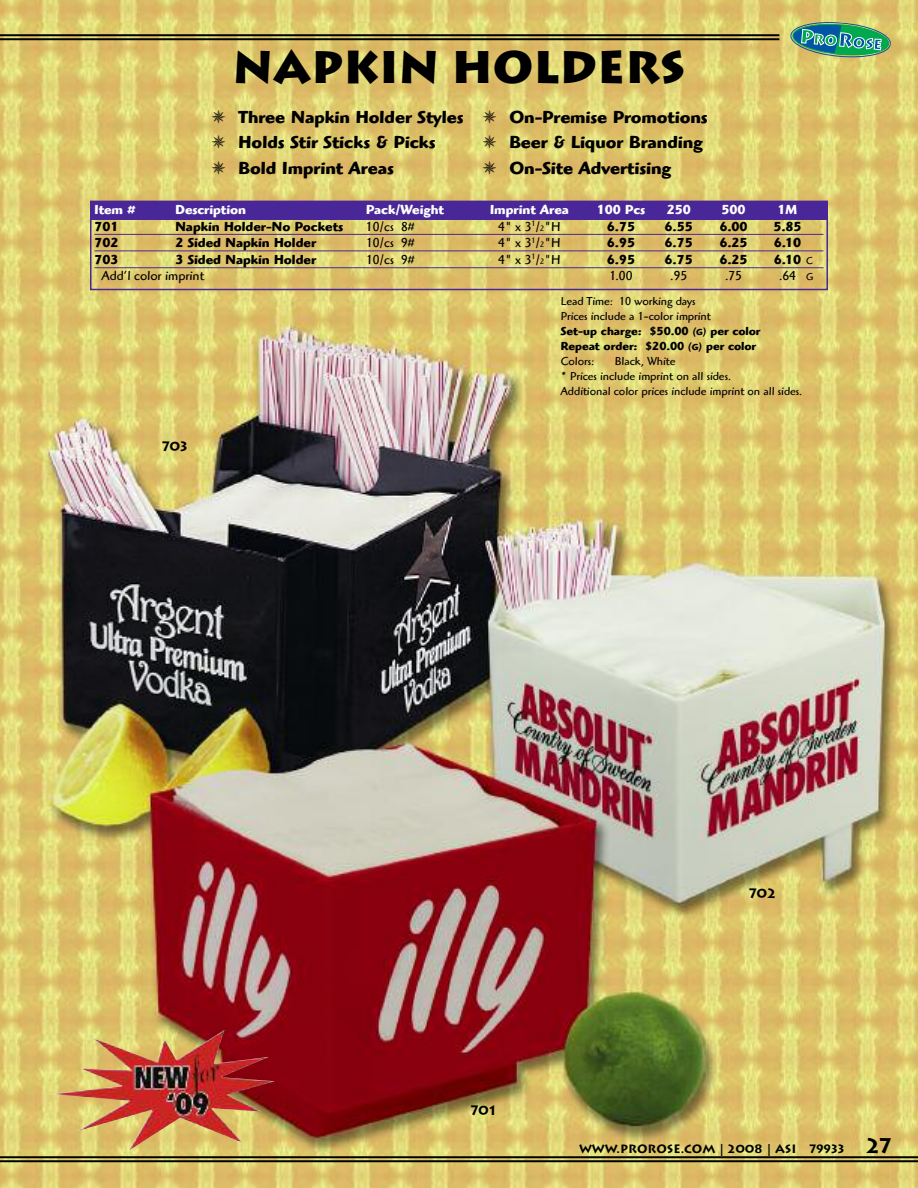
<style>
.page{position:relative;width:918px;height:1188px;background:#fff}
.page>*{position:absolute;margin:0;border:0;box-sizing:border-box;transform-origin:0 0}
.t1{font:900 45px "Lithos";color:#000}
.t2{font:700 18px/25.5px "Highlander";color:#000}
.t3{font:700 13.5px "Highlander";color:#000}
.t4{font:13.5px "Highlander";color:#000}
.t5{font:700 13.5px "Highlander";color:#fff}
.t6{font:700 13.5px "Lithos";color:#000}
.t7{font:12px/15px "Highlander";color:#000}
.t8{font:700 12px "Lithos";color:#000}
.s1{font-size:8.1px}
.s2{font-weight:400;font-size:10.5px}
.s3{font-size:10.5px}
.s4{font-weight:700}
.s5{font-weight:700;font-size:9px}
.s6{font-family:"Highlander";font-weight:400}
.s7{font-size:21px}
</style>
<div class="page">
<img style="left:0;top:0;width:918px;height:1188px">
<hr style="left:0;top:34px;width:779px;height:2px;background:#000">
<hr style="left:0;top:38px;width:779px;height:2px;background:#000">
<hr style="left:0;top:1156px;width:918px;height:2px;background:#000">
<hr style="left:0;top:1160px;width:918px;height:2px;background:#000">
<svg style="left:790px;top:21px;width:101px;height:38px;background:#64a582"></svg>
<div style="left:90px;top:202px;width:737px;height:17px;background:#492798"></div>
<div style="left:90px;top:201px;width:738px;height:89px;border:2px solid #492798"></div>
<hr style="left:94px;top:234px;width:729px;height:1px;background:#492798">
<hr style="left:94px;top:251px;width:729px;height:1px;background:#492798">
<hr style="left:94px;top:267px;width:729px;height:1px;background:#492798">
<img style="left:50px;top:1030px;width:225px;height:121px">
<h1 class="t1" style="left:233px;top:41px;width:454px">NAPKIN HOLDERS</h1>
<h2 class="t2" style="left:212px;top:106px;width:254px">✵ Three Napkin Holder Styles ✵ Holds Stir Sticks &amp; Picks<br>✵ Bold Imprint Areas</h2>
<h2 class="t2" style="left:482px;top:106px;width:227px">✵ On-Premise Promotions ✵ Beer &amp; Liquor Branding ✵ On-Site Advertising</h2>
<p class="t5" style="left:94px;top:205px;width:42px">Item #</p>
<p class="t5" style="left:176px;top:205px;width:72px">Description</p>
<p class="t5" style="left:366px;top:205px;width:79px">Pack/Weight</p>
<p class="t5" style="left:490px;top:205px;width:80px">Imprint Area</p>
<p class="t5" style="left:597px;top:205px;width:50px">100 Pcs</p>
<p class="t5" style="left:667px;top:205px;width:26px">250</p>
<p class="t5" style="left:721px;top:205px;width:26px">500</p>
<p class="t5" style="left:778px;top:205px;width:21px">1M</p>
<p class="t3" style="left:94px;top:222px;width:26px">701</p>
<p class="t3" style="left:176px;top:222px;width:169px">Napkin Holder-No Pockets</p>
<p class="t4" style="left:366px;top:222px;width:50px">10/cs 8#</p>
<p class="t4" style="left:498px;top:222px;width:64px">4" x 3<sup>1</sup>/<span class="s1">2</span>"H</p>
<p class="t3" style="left:607px;top:222px;width:30px">6.75</p>
<p class="t3" style="left:665px;top:222px;width:30px">6.55</p>
<p class="t3" style="left:719px;top:222px;width:30px">6.00</p>
<p class="t3" style="left:773px;top:222px;width:30px">5.85</p>
<p class="t3" style="left:94px;top:238px;width:26px">702</p>
<p class="t3" style="left:176px;top:238px;width:142px">2 Sided Napkin Holder</p>
<p class="t4" style="left:366px;top:238px;width:50px">10/cs 9#</p>
<p class="t4" style="left:498px;top:238px;width:64px">4" x 3<sup>1</sup>/<span class="s1">2</span>"H</p>
<p class="t3" style="left:607px;top:238px;width:30px">6.95</p>
<p class="t3" style="left:665px;top:238px;width:30px">6.75</p>
<p class="t3" style="left:719px;top:238px;width:30px">6.25</p>
<p class="t3" style="left:774px;top:238px;width:29px">6.10</p>
<p class="t3" style="left:94px;top:255px;width:26px">703</p>
<p class="t3" style="left:176px;top:255px;width:142px">3 Sided Napkin Holder</p>
<p class="t4" style="left:366px;top:255px;width:50px">10/cs 9#</p>
<p class="t4" style="left:498px;top:255px;width:64px">4" x 3<sup>1</sup>/<span class="s1">2</span>"H</p>
<p class="t3" style="left:607px;top:255px;width:30px">6.95</p>
<p class="t3" style="left:665px;top:255px;width:30px">6.75</p>
<p class="t3" style="left:719px;top:255px;width:30px">6.25</p>
<p class="t3" style="left:774px;top:255px;width:41px">6.10 <span class="s2">C</span></p>
<p class="t4" style="left:102px;top:271px;width:104px">Add’l color imprint</p>
<p class="t4" style="left:610px;top:271px;width:24px">1.00</p>
<p class="t4" style="left:670px;top:271px;width:18px">.95</p>
<p class="t4" style="left:725px;top:271px;width:18px">.75</p>
<p class="t4" style="left:779px;top:271px;width:36px">.64 <span class="s3">G</span></p>
<p class="t6" style="left:162px;top:439px;width:27px">703</p>
<p class="t7" style="left:561px;top:295px;width:201px">Lead Time: 10 working days<br>Prices include a 1-color imprint<br><span class="s4">Set-up charge: $50.00</span> <span class="s5">(G)</span> <span class="s4">per color<br>Repeat order: $20.00</span> <span class="s5">(G)</span> <span class="s4">per color<br></span>Colors:</p>
<p class="t7" style="left:561px;top:355px;width:243px;text-indent:54px">Black, White<br>* Prices include imprint on all sides.<br>Additional color prices include imprint on all sides.</p>
<p class="t6" style="left:471px;top:1102px;width:26px">701</p>
<p class="t6" style="left:749px;top:885px;width:28px">702</p>
<p class="t8" style="left:579px;top:1142px;width:313px">WWW.PROROSE.COM <span class="s6">|</span> 2008 <span class="s6">|</span> ASI 79933 <span class="s7">27</span></p>
</div>
